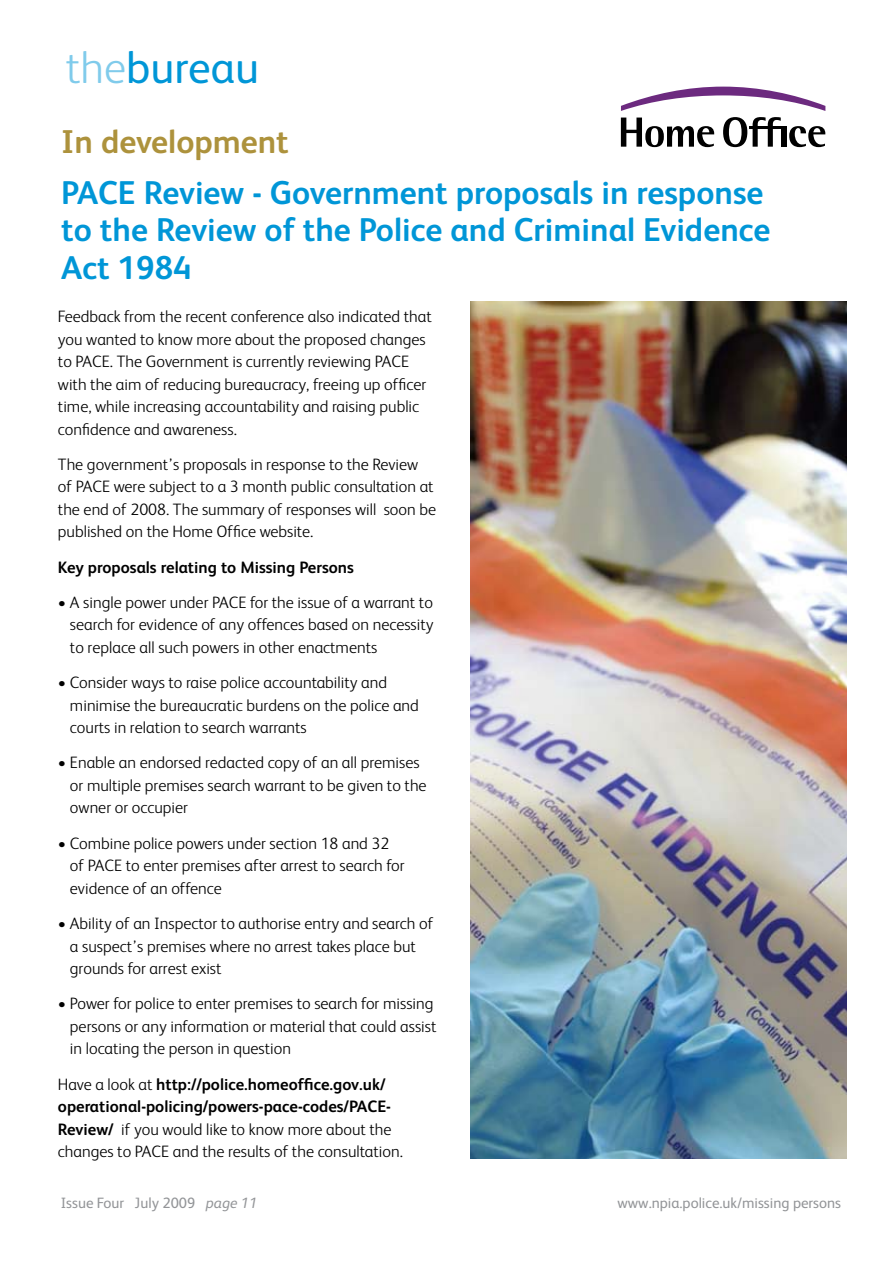
<style>
.page{position:relative;width:893px;height:1263px;background:#fff}
.page>*{position:absolute;margin:0;border:0;box-sizing:border-box;transform-origin:0 0}
.t1{font:45.15px "FS Albert";color:#0096d7}
.t2{font:700 33px/37.5px "FS Albert";color:#0096d7}
.t3{font:700 33px "FS Albert";color:#ad923c}
.t4{font:300 16.5px/22.5px "FS Albert";color:#000}
.t5{font:700 16.5px "FS Albert";color:#000}
.t6{font:15px "FS Albert";color:#939598}
.s1{font-weight:300;color:#80cbeb}
.s2{font-weight:700}
.s3{font-style:italic}
</style>
<div class="page">
<svg style="left:621px;top:87px;width:204px;height:24px"></svg>
<svg style="left:621px;top:118px;width:93px;height:29px"></svg>
<svg style="left:723px;top:117px;width:58px;height:30px"></svg>
<div style="left:781px;top:127px;width:5px;height:20px;background:#000"></div>
<svg style="left:789px;top:126px;width:36px;height:21px"></svg>
<hr style="left:749px;top:127px;width:34px;height:2px;background:#000">
<img style="left:470px;top:301px;width:377px;height:858px">
<h1 class="t1" style="left:66px;top:38px;width:195px"><span class="s1">the</span>bureau</h1>
<h2 class="t3" style="left:61px;top:120px;width:229px">In development</h2>
<h2 class="t2" style="left:61px;top:172px;width:711px">PACE Review - Government proposals in response to the Review of the Police and Criminal Evidence<br>Act 1984</h2>
<p class="t4" style="left:58px;top:304px;width:375px">Feedback from the recent conference also indicated that you wanted to know more about the proposed changes to PACE. The Government is currently reviewing PACE with the aim of reducing bureaucracy, freeing up officer time, while increasing accountability and raising public confidence and awareness.</p>
<p class="t4" style="left:58px;top:452px;width:380px">The government’s proposals in response to the Review of PACE were subject to a 3 month public consultation at the end of 2008. The summary of responses will soon be published on the Home Office website.</p>
<p class="t5" style="left:58px;top:556px;width:298px">Key proposals relating to Missing Persons</p>
<p class="t4" style="left:70px;top:590px;width:365px;text-align:justify;text-indent:-12px">• A single power under PACE for the issue of a warrant to search for evidence of any offences based on necessity to replace all such powers in other enactments</p>
<p class="t4" style="left:70px;top:670px;width:350px;text-indent:-12px">• Consider ways to raise police accountability and minimise the bureaucratic burdens on the police and courts in relation to search warrants</p>
<p class="t4" style="left:70px;top:751px;width:358px;text-indent:-12px">• Enable an endorsed redacted copy of an all premises or multiple premises search warrant to be given to the owner or occupier</p>
<p class="t4" style="left:70px;top:831px;width:336px;text-indent:-12px">• Combine police powers under section 18 and 32 of PACE to enter premises after arrest to search for evidence of an offence</p>
<p class="t4" style="left:70px;top:911px;width:365px;text-indent:-12px">• Ability of an Inspector to authorise entry and search of a suspect’s premises where no arrest takes place but grounds for arrest exist</p>
<p class="t4" style="left:70px;top:992px;width:368px;text-indent:-12px">• Power for police to enter premises to search for missing persons or any information or material that could assist in locating the person in question</p>
<p class="t4" style="left:58px;top:1072px;width:346px">Have a look at <span class="s2">http://police.homeoffice.gov.uk/ operational-policing/powers-pace-codes/PACE-Review/</span> if you would like to know more about the changes to PACE and the results of the consultation.</p>
<p class="t6" style="left:61px;top:1193px;width:198px">Issue Four July 2009 <span class="s3">page 11</span></p>
<p class="t6" style="left:618px;top:1193px;width:225px">www.npia.police.uk/missing persons</p>
</div>
